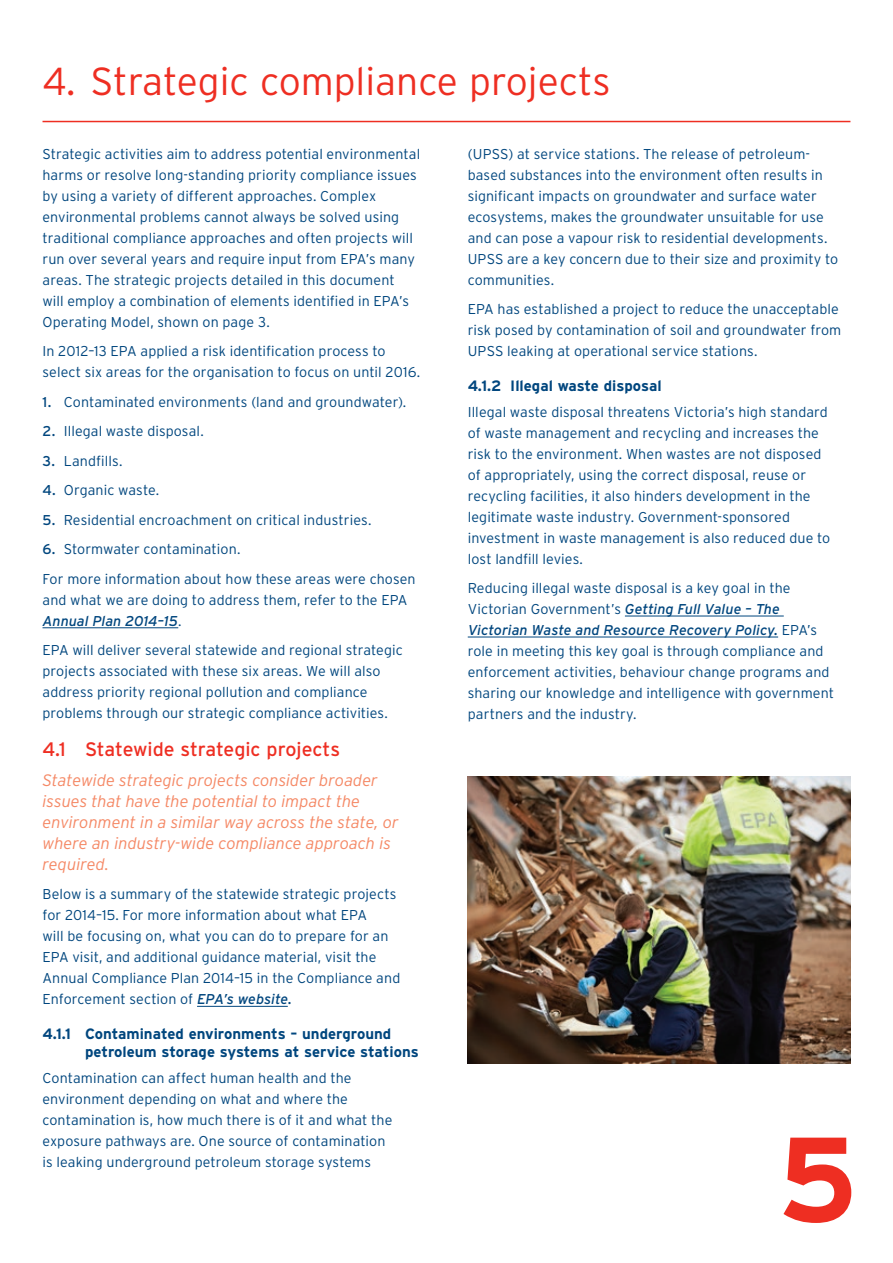
<style>
.page{position:relative;width:893px;height:1263px;background:#fff}
.page>*{position:absolute;margin:0;border:0;box-sizing:border-box;transform-origin:0 0}
.t1{font:700 120px "Interstate";color:#ee2e22}
.t2{font:300 39px "Interstate";color:#ee2e22}
.t3{font:19.5px "Interstate";color:#ee2e22}
.t4{font:italic 300 16.5px/21px "Interstate";letter-spacing:-.005em;color:#f58966}
.t5{font:700 15px/18px "Interstate";color:#00467e}
.t6{font:300 14.25px/21px "Interstate";letter-spacing:.005em;color:#00467e}
.s1{font-weight:400}
.s2{font-weight:400;font-style:italic}
</style>
<div class="page">
<hr style="left:43px;top:121px;width:807px;height:1px;background:#ee2e22">
<hr style="left:43px;top:627px;width:135px;height:1px;background:#00467e">
<hr style="left:197px;top:1006px;width:91px;height:1px;background:#00467e">
<hr style="left:625px;top:616px;width:159px;height:1px;background:#00467e">
<hr style="left:468px;top:637px;width:310px;height:1px;background:#00467e">
<img style="left:468px;top:776px;width:382px;height:287px">
<h2 class="t2" style="left:43px;top:60px;width:570px">4. Strategic compliance projects</h2>
<p class="t6" style="left:43px;top:143px;width:379px">Strategic activities aim to address potential environmental harms or resolve long-standing priority compliance issues by using a variety of different approaches. Complex environmental problems cannot always be solved using traditional compliance approaches and often projects will run over several years and require input from EPA’s many areas. The strategic projects detailed in this document<br>will employ a combination of elements identified in EPA’s Operating Model, shown on page 3.</p>
<p class="t6" style="left:43px;top:341px;width:379px">In 2012–13 EPA applied a risk identification process to select six areas for the organisation to focus on until 2016.</p>
<p class="t6" style="left:43px;top:391px;width:365px"><span class="s1">1.</span> Contaminated environments (land and groundwater).</p>
<p class="t6" style="left:43px;top:421px;width:163px"><span class="s1">2.</span> Illegal waste disposal.</p>
<p class="t6" style="left:43px;top:450px;width:81px"><span class="s1">3.</span> Landfills.</p>
<p class="t6" style="left:43px;top:480px;width:118px"><span class="s1">4.</span> Organic waste.</p>
<p class="t6" style="left:43px;top:509px;width:330px"><span class="s1">5.</span> Residential encroachment on critical industries.</p>
<p class="t6" style="left:43px;top:534px;width:375px;line-height:29.5px"><span class="s1">6.</span> Stormwater contamination.<br>For more information about how these areas were chosen</p>
<p class="t6" style="left:43px;top:589px;width:366px">and what we are doing to address them, refer to the EPA<br><span class="s2">Annual Plan 2014–15</span>.</p>
<p class="t6" style="left:43px;top:640px;width:362px">EPA will deliver several statewide and regional strategic projects associated with these six areas. We will also address priority regional pollution and compliance problems through our strategic compliance activities.</p>
<h3 class="t3" style="left:43px;top:739px;width:299px">4.1 Statewide strategic projects</h3>
<p class="t4" style="left:43px;top:769px;width:358px">Statewide strategic projects consider broader issues that have the potential to impact the environment in a similar way across the state, or where an industry-wide compliance approach is required.</p>
<p class="t6" style="left:43px;top:884px;width:359px">Below is a summary of the statewide strategic projects for 2014–15. For more information about what EPA<br>will be focusing on, what you can do to prepare for an EPA visit, and additional guidance material, visit the Annual Compliance Plan 2014–15 in the Compliance and Enforcement section of <span class="s2">EPA’s website</span><span class="s1">.</span></p>
<p class="t5" style="left:85px;top:1025px;width:335px;text-indent:-43px">4.1.1 Contaminated environments – underground petroleum storage systems at service stations</p>
<p class="t6" style="left:43px;top:1067px;width:351px">Contamination can affect human health and the environment depending on what and where the contamination is, how much there is of it and what the exposure pathways are. One source of contamination is leaking underground petroleum storage systems</p>
<p class="t6" style="left:468px;top:143px;width:372px">(UPSS) at service stations. The release of petroleum&shy;based substances into the environment often results in significant impacts on groundwater and surface water ecosystems, makes the groundwater unsuitable for use and can pose a vapour risk to residential developments.<br>UPSS are a key concern due to their size and proximity to communities.</p>
<p class="t6" style="left:468px;top:299px;width:375px">EPA has established a project to reduce the unacceptable risk posed by contamination of soil and groundwater from<br>UPSS leaking at operational service stations.</p>
<p class="t5" style="left:468px;top:377px;width:195px">4.1.2 Illegal waste disposal</p>
<p class="t6" style="left:468px;top:401px;width:364px">Illegal waste disposal threatens Victoria’s high standard of waste management and recycling and increases the risk to the environment. When wastes are not disposed of appropriately, using the correct disposal, reuse or recycling facilities, it also hinders development in the legitimate waste industry. Government-sponsored investment in waste management is also reduced due to lost landfill levies.</p>
<p class="t6" style="left:468px;top:577px;width:368px">Reducing illegal waste disposal is a key goal in the Victorian Government’s <span class="s2">Getting Full Value – The Victorian Waste and Resource Recovery Policy.</span> EPA’s role in meeting this key goal is through compliance and enforcement activities, behaviour change programs and sharing our knowledge and intelligence with government partners and the industry.</p>
<h1 class="t1" style="left:777px;top:1112px;width:82px">5</h1>
</div>
